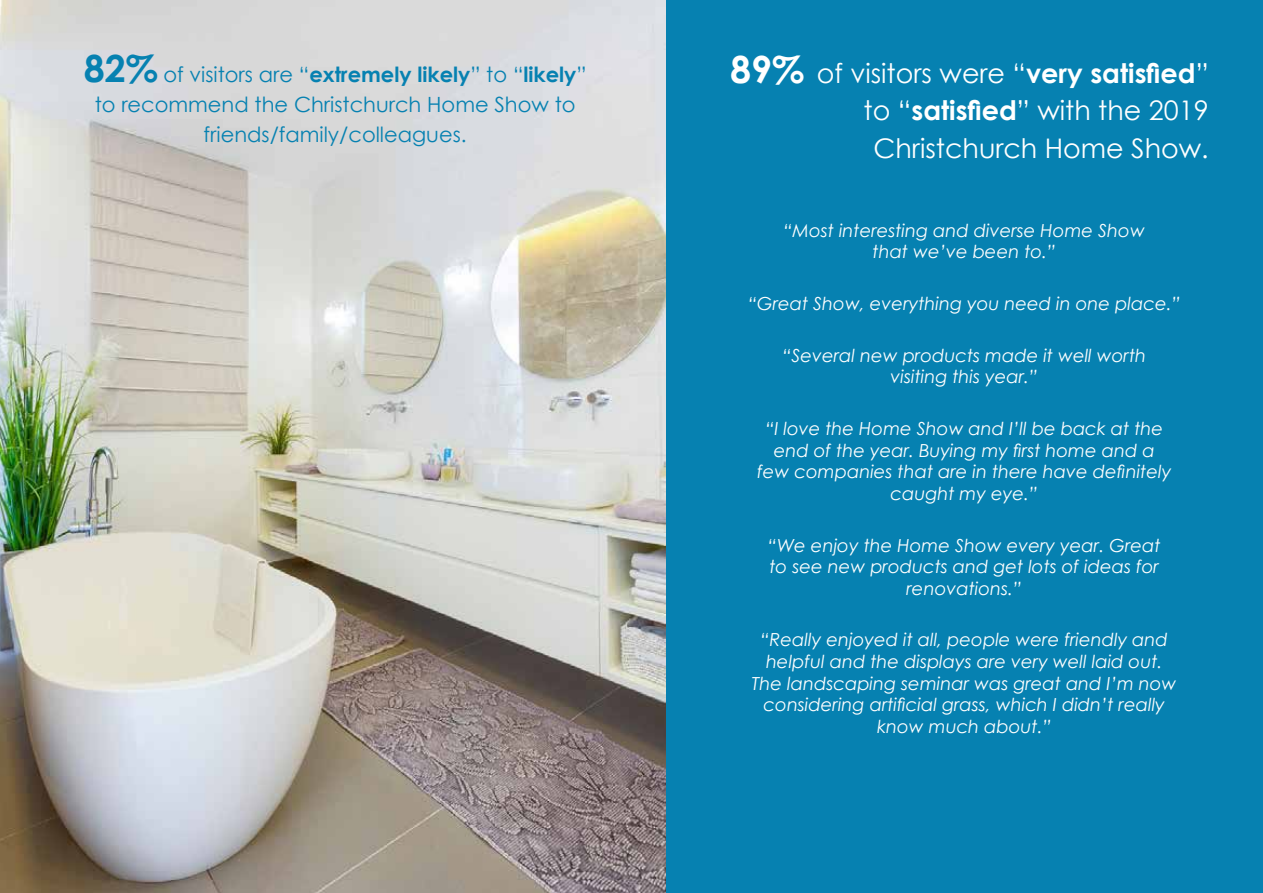
<style>
.page{position:relative;width:1263px;height:893px;background:#fff}
.page>*{position:absolute;margin:0;border:0;box-sizing:border-box;transform-origin:0 0}
.t1{font:27px/37.2px "Century Gothic";color:#fff;text-align:right}
.t2{font:21px/29.7px "Century Gothic";color:#0681b1;text-align:center}
.t3{font:italic 18px/21.6px "Century Gothic";color:#fff;text-align:center}
.s1{font-weight:700;font-size:37.5px}
.s2{font-weight:700}
</style>
<div class="page">
<img style="left:0;top:0;width:667px;height:893px">
<div style="left:667px;top:0;width:596px;height:893px;background:#0681b1"></div>
<p class="t2" style="left:84px;top:60px;width:504px"><span class="s1">82%</span> of visitors are “<span class="s2">extremely likely</span>” to “<span class="s2">likely</span>” to recommend the Christchurch Home Show to friends/family/colleagues.</p>
<h1 class="t1" style="left:730px;top:54px;width:480px"><span class="s1">89%</span> of visitors were “<span class="s2">very satisfied</span>” to “<span class="s2">satisfied</span>” with the 2019<br>Christchurch Home Show.</h1>
<p class="t3" style="left:783px;top:219px;width:363px">“Most interesting and diverse Home Show that we’ve been to.”</p>
<p class="t3" style="left:748px;top:292px;width:434px">“Great Show, everything you need in one place.”</p>
<p class="t3" style="left:782px;top:344px;width:365px">“Several new products made it well worth visiting this year.”</p>
<p class="t3" style="left:757px;top:417px;width:416px">“I love the Home Show and I’ll be back at the end of the year. Buying my first home and a few companies that are in there have definitely caught my eye.”</p>
<p class="t3" style="left:768px;top:534px;width:394px">“We enjoy the Home Show every year. Great to see new products and get lots of ideas for renovations.”</p>
<p class="t3" style="left:752px;top:629px;width:426px">“Really enjoyed it all, people were friendly and helpful and the displays are very well laid out.<br>The landscaping seminar was great and I’m now considering artificial grass, which I didn’t really know much about.”</p>
</div>
